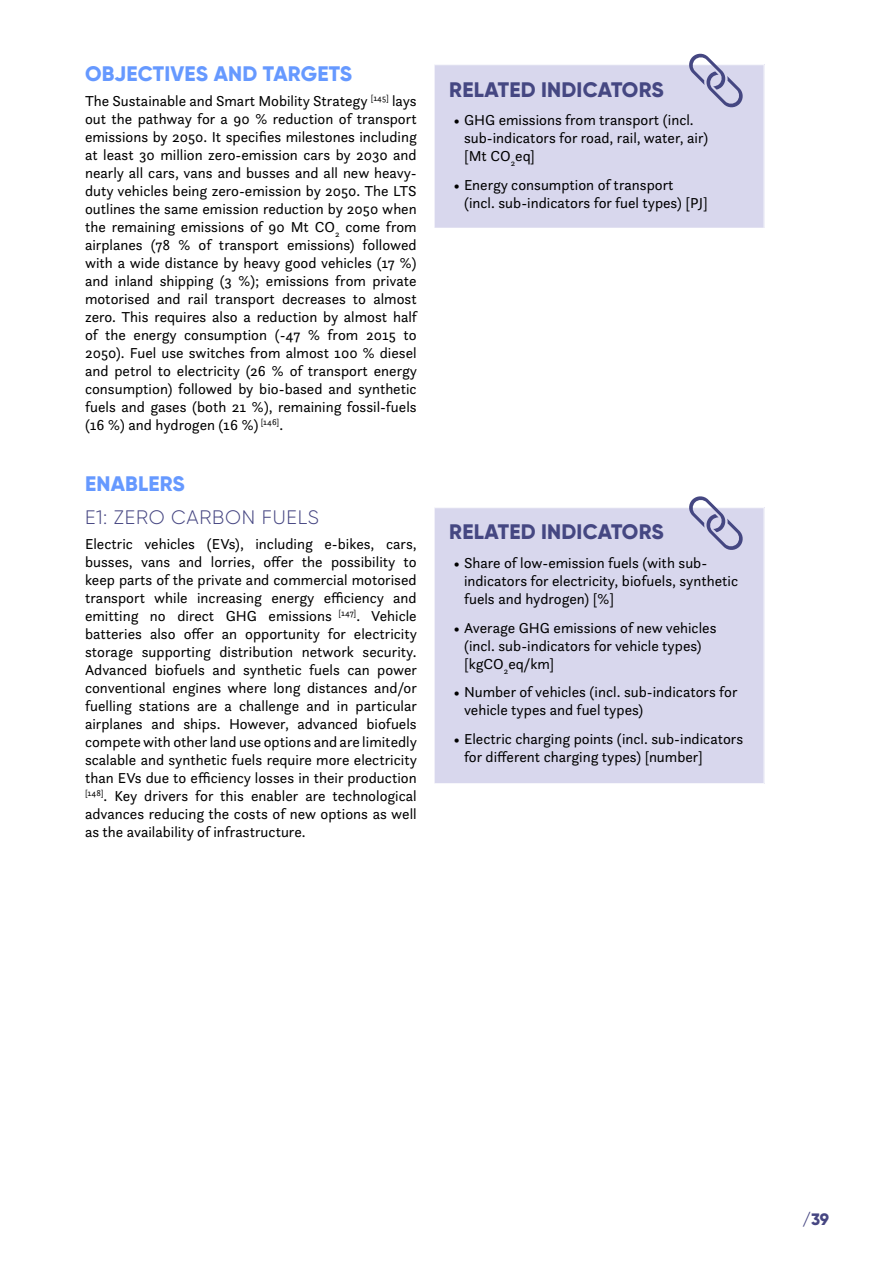
<style>
.page{position:relative;width:893px;height:1263px;background:#fff}
.page>*{position:absolute;margin:0;border:0;box-sizing:border-box;transform-origin:0 0}
.indicator_box_title{font:800 21px "Gilroy";letter-spacing:.01em;color:#454782}
.H1_2{font:800 21px "Gilroy";letter-spacing:.01em;color:#69f}
.t1{font:300 19.5px "Gilroy";letter-spacing:.04em;color:#464682}
.t2{font:800 16.5px "Gilroy";color:#464682}
.body{font:15px/18px "Questa Sans";color:#000}
</style>
<div class="page">
<div style="left:434px;top:65px;width:330px;height:163px;background:#d8d7ed"></div>
<hr style="left:434px;top:65px;width:1px;height:163px;background:#fff">
<div style="left:434px;top:508px;width:330px;height:276px;background:#d8d7ed"></div>
<hr style="left:434px;top:508px;width:1px;height:275px;background:#fff">
<hr style="left:434px;top:783px;width:330px;height:1px;background:#fff">
<svg style="left:689px;top:53px;width:54px;height:55px"></svg>
<svg style="left:689px;top:496px;width:54px;height:54px"></svg>
<p class="H1_2" style="left:85px;top:60px;width:268px">OBJECTIVES AND TARGETS</p>
<p class="body" style="left:85px;top:92px;width:333px;text-align:justify">The Sustainable and Smart Mobility Strategy <sup>[145]</sup> lays out the pathway for a 90 % reduction of transport emissions by 2050. It specifies milestones including at least 30 million zero-emission cars by 2030 and nearly all cars, vans and busses and all new heavy&shy;duty vehicles being zero-emission by 2050. The LTS outlines the same emission reduction by 2050 when the remaining emissions of 90 Mt CO<sub>2</sub> come from airplanes (78 % of transport emissions) followed with a wide distance by heavy good vehicles (17 %) and inland shipping (3 %); emissions from private motorised and rail transport decreases to almost zero. This requires also a reduction by almost half of the energy consumption (-47 % from 2015 to 2050). Fuel use switches from almost 100 % diesel and petrol to electricity (26 % of transport energy consumption) followed by bio-based and synthetic fuels and gases (both 21 %), remaining fossil-fuels (16 %) and hydrogen (16 %) <sup>[146]</sup>.</p>
<p class="H1_2" style="left:85px;top:471px;width:101px">ENABLERS</p>
<h3 class="t1" style="left:85px;top:505px;width:235px">E1: ZERO CARBON FUELS</h3>
<p class="body" style="left:85px;top:535px;width:334px;text-align:justify">Electric vehicles (EVs), including e-bikes, cars, busses, vans and lorries, offer the possibility to keep parts of the private and commercial motorised transport while increasing energy efficiency and emitting no direct GHG emissions <sup>[147]</sup>. Vehicle batteries also offer an opportunity for electricity storage supporting distribution network security.<br>Advanced biofuels and synthetic fuels can power conventional engines where long distances and/or fuelling stations are a challenge and in particular airplanes and ships. However, advanced biofuels compete with other land use options and are limitedly scalable and synthetic fuels require more electricity than EVs due to efficiency losses in their production <sup>[148]</sup>. Key drivers for this enabler are technological advances reducing the costs of new options as well as the availability of infrastructure.</p>
<p class="indicator_box_title" style="left:449px;top:76px;width:216px">RELATED INDICATORS</p>
<p class="body" style="left:464px;top:111px;width:246px;text-indent:-11px">• GHG emissions from transport (incl. sub-indicators for road, rail, water, air) [Mt CO<sub>2</sub>eq]</p>
<p class="body" style="left:464px;top:175px;width:245px;text-indent:-11px">• Energy consumption of transport (incl. sub-indicators for fuel types) [PJ]</p>
<p class="indicator_box_title" style="left:449px;top:519px;width:216px">RELATED INDICATORS</p>
<p class="body" style="left:464px;top:554px;width:276px;text-indent:-11px">• Share of low-emission fuels (with sub&shy;indicators for electricity, biofuels, synthetic fuels and hydrogen) [%]</p>
<p class="body" style="left:464px;top:618px;width:254px;text-indent:-11px">• Average GHG emissions of new vehicles (incl. sub-indicators for vehicle types) [kgCO<sub>2</sub>eq/km]</p>
<p class="body" style="left:464px;top:683px;width:275px;text-indent:-11px">• Number of vehicles (incl. sub-indicators for vehicle types and fuel types)</p>
<p class="body" style="left:464px;top:729px;width:281px;text-indent:-11px">• Electric charging points (incl. sub-indicators for different charging types) [number]</p>
<p class="t2" style="left:803px;top:1209px;width:28px">/39</p>
</div>
